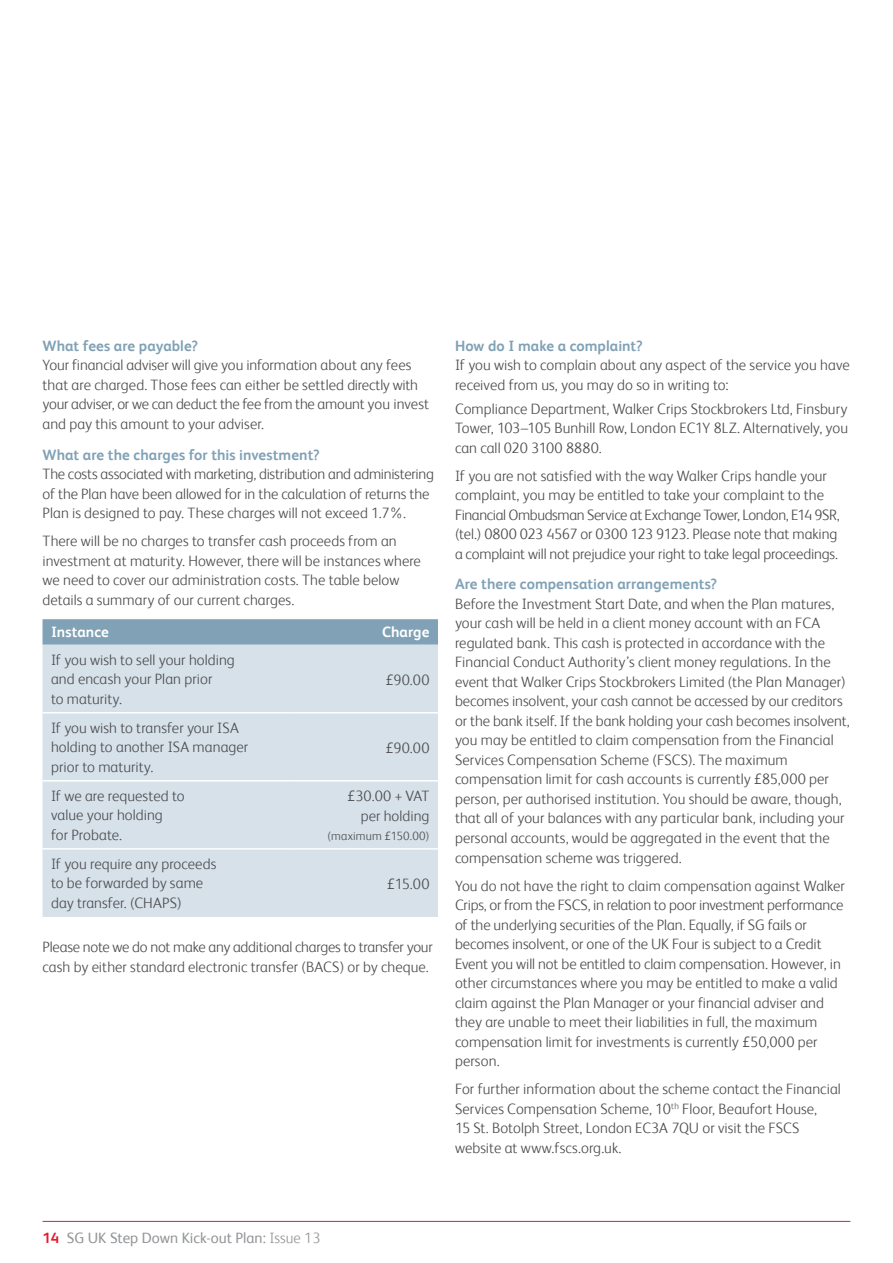
<style>
.page{position:relative;width:893px;height:1263px;background:#fff}
.page>*{position:absolute;margin:0;border:0;box-sizing:border-box;transform-origin:0 0}
.t1{font:300 15px/19.5px "FS Albert";color:#4d4d4f}
.t2{font:700 15px "FS Albert";letter-spacing:.005em;color:#80a1b6}
.t3{font:15px "FS Albert";color:#939598}
.t4{font:700 15px "FS Albert";letter-spacing:.005em;color:#fff}
.t5{font:300 12px "FS Albert";letter-spacing:.01em;color:#4d4d4f}
.s1{font-family:"Frutiger"}
.s2{font-weight:700;color:#df1e32}
.s3{font-weight:300}
</style>
<div class="page">
<hr style="left:43px;top:1221px;width:807px;height:1px;background:#df1e32">
<svg style="left:43px;top:619px;width:395px;height:26px;background:#82a3b7"></svg>
<div style="left:43px;top:645px;width:395px;height:272px;background:#d6e1ea"></div>
<hr style="left:43px;top:712px;width:246px;height:1px;background:#fff">
<hr style="left:289px;top:712px;width:149px;height:1px;background:#fff">
<hr style="left:43px;top:780px;width:246px;height:1px;background:#fff">
<hr style="left:289px;top:780px;width:149px;height:1px;background:#fff">
<hr style="left:43px;top:848px;width:246px;height:2px;background:#fff">
<hr style="left:289px;top:848px;width:149px;height:2px;background:#fff">
<p class="t2" style="left:43px;top:337px;width:157px">What fees are payable?</p>
<p class="t1" style="left:43px;top:355px;width:388px">Your financial adviser will give you information about any fees that are charged. Those fees can either be settled directly with your adviser, or we can deduct the fee from the amount you invest and pay this amount to your adviser.</p>
<p class="t2" style="left:43px;top:446px;width:279px">What are the charges for this investment?</p>
<p class="t1" style="left:43px;top:464px;width:393px">The costs associated with marketing, distribution and administering of the Plan have been allowed for in the calculation of returns the<br>Plan is designed to pay. These charges will not exceed 1.7%.</p>
<p class="t1" style="left:43px;top:531px;width:380px">There will be no charges to transfer cash proceeds from an investment at maturity. However, there will be instances where we need to cover our administration costs. The table below details a summary of our current charges.</p>
<p class="t4" style="left:51px;top:623px;width:59px">Instance</p>
<p class="t4" style="left:382px;top:623px;width:49px">Charge</p>
<p class="t1" style="left:51px;top:650px;width:185px">If you wish to sell your holding and encash your Plan prior<br>to maturity.</p>
<p class="t1" style="left:385px;top:670px;width:46px"><span class="s1">£</span>90.00</p>
<p class="t1" style="left:51px;top:718px;width:199px">If you wish to transfer your ISA holding to another ISA manager prior to maturity.</p>
<p class="t1" style="left:385px;top:738px;width:46px"><span class="s1">£</span>90.00</p>
<p class="t1" style="left:51px;top:786px;width:135px">If we are requested to value your holding<br>for Probate.</p>
<p class="t1" style="left:347px;top:786px;width:84px;text-align:right"><span class="s1">£</span>30.00 + VAT per holding</p>
<p class="t5" style="left:328px;top:829px;width:103px">(maximum <span class="s1">£</span>150.00)</p>
<p class="t1" style="left:51px;top:854px;width:167px">If you require any proceeds to be forwarded by same day transfer. (CHAPS)</p>
<p class="t1" style="left:387px;top:874px;width:44px"><span class="s1">£</span>15.00</p>
<p class="t1" style="left:43px;top:937px;width:392px">Please note we do not make any additional charges to transfer your cash by either standard electronic transfer (BACS) or by cheque.</p>
<p class="t2" style="left:455px;top:337px;width:189px">How do I make a complaint?</p>
<p class="t1" style="left:455px;top:355px;width:396px">If you wish to complain about any aspect of the service you have received from us, you may do so in writing to:</p>
<p class="t1" style="left:455px;top:399px;width:395px;text-align:justify">Compliance Department, Walker Crips Stockbrokers Ltd, Finsbury Tower, 103–105 Bunhill Row, London EC1Y 8LZ. Alternatively, you can call 020 3100 8880.</p>
<p class="t1" style="left:455px;top:466px;width:386px">If you are not satisfied with the way Walker Crips handle your complaint, you may be entitled to take your complaint to the Financial Ombudsman Service at Exchange Tower, London, E14 9SR, (tel.) 0800 023 4567 or 0300 123 9123. Please note that making a complaint will not prejudice your right to take legal proceedings.</p>
<p class="t2" style="left:455px;top:576px;width:264px">Are there compensation arrangements?</p>
<p class="t1" style="left:455px;top:594px;width:396px">Before the Investment Start Date, and when the Plan matures, your cash will be held in a client money account with an FCA regulated bank. This cash is protected in accordance with the Financial Conduct Authority’s client money regulations. In the event that Walker Crips Stockbrokers Limited (the Plan Manager) becomes insolvent, your cash cannot be accessed by our creditors or the bank itself. If the bank holding your cash becomes insolvent, you may be entitled to claim compensation from the Financial Services Compensation Scheme (FSCS). The maximum compensation limit for cash accounts is currently <span class="s1">£</span>85,000 per person, per authorised institution. You should be aware, though, that all of your balances with any particular bank, including your personal accounts, would be aggregated in the event that the compensation scheme was triggered.</p>
<p class="t1" style="left:455px;top:875px;width:391px">You do not have the right to claim compensation against Walker Crips, or from the FSCS, in relation to poor investment performance of the underlying securities of the Plan. Equally, if SG fails or becomes insolvent, or one of the UK Four is subject to a Credit Event you will not be entitled to claim compensation. However, in other circumstances where you may be entitled to make a valid claim against the Plan Manager or your financial adviser and they are unable to meet their liabilities in full, the maximum compensation limit for investments is currently <span class="s1">£</span>50,000 per person.</p>
<p class="t1" style="left:455px;top:1079px;width:387px">For further information about the scheme contact the Financial Services Compensation Scheme, 10<sup>th</sup> Floor, Beaufort House,<br>15 St. Botolph Street, London EC3A 7QU or visit the FSCS website at www.fscs.org.uk.</p>
<p class="t3" style="left:43px;top:1229px;width:279px"><span class="s2">14</span> SG UK Step Down Kick-out Plan: <span class="s3">Issue 13</span></p>
</div>
